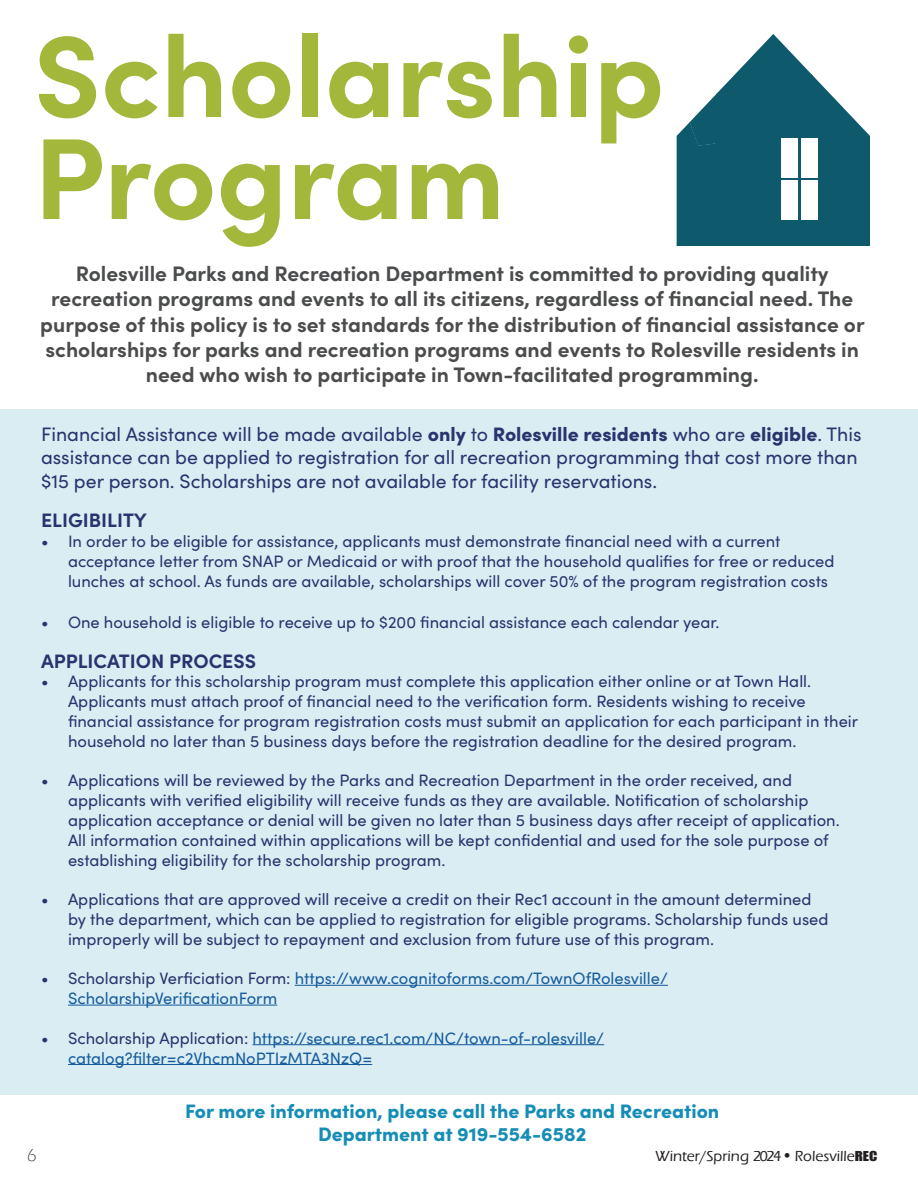
<style>
.page{position:relative;width:918px;height:1188px;background:#fff}
.page>*{position:absolute;margin:0;border:0;box-sizing:border-box;transform-origin:0 0}
.t1{font:700 115.5px "Sofia Pro";color:#a3b73a}
.t2{font:700 21px/25.2px "Sofia Pro";color:#4b4c4d;text-align:center}
.t3{font:19.5px/23.4px "Sofia Pro";color:#29346e}
.t4{font:900 19.5px/23.4px "Sofia Pro";color:#158db5;text-align:center}
.t5{font:700 19.5px "Sofia Pro";color:#29346e}
.t6{font:300 18px "Eras ITC";color:#231f20}
.t7{font:16.5px/19.8px "Sofia Pro";color:#29346e}
.t8{font:16.5px/19.8px "Sofia Pro";color:#175d9e}
.t9{font:500 15px "Eras ITC";color:#231f20}
.s1{font-weight:900}
.s2{color:#29346e}
.s3{font-family:"Calibri";font-weight:400}
.s4{font-family:"Impact";font-weight:400;font-size:12.6px}
</style>
<div class="page">
<hr style="left:917px;top:27px;width:1px;height:45px;background:#1a8bad">
<svg style="left:677px;top:34px;width:193px;height:212px"></svg>
<div style="left:781px;top:138px;width:17px;height:40px;background:#fff"></div>
<div style="left:781px;top:180px;width:17px;height:40px;background:#fff"></div>
<div style="left:801px;top:138px;width:17px;height:40px;background:#fff"></div>
<div style="left:801px;top:180px;width:17px;height:40px;background:#fff"></div>
<div style="left:0;top:409px;width:918px;height:686px;background:#daedf3"></div>
<hr style="left:295px;top:985px;width:373px;height:1px;background:#175d9e">
<hr style="left:68px;top:1005px;width:209px;height:1px;background:#175d9e">
<hr style="left:253px;top:1044px;width:351px;height:1px;background:#175d9e">
<hr style="left:68px;top:1064px;width:304px;height:1px;background:#175d9e">
<p class="t1" style="left:34px;top:-12px;width:632px">Scholarship</p>
<p class="t1" style="left:34px;top:90px;width:473px">Program</p>
<p class="t2" style="left:40px;top:260px;width:826px">Rolesville Parks and Recreation Department is committed to providing quality recreation programs and events to all its citizens, regardless of financial need. The purpose of this policy is to set standards for the distribution of financial assistance or scholarships for parks and recreation programs and events to Rolesville residents in need who wish to participate in Town-facilitated programming.</p>
<p class="t3" style="left:41px;top:421px;width:822px">Financial Assistance will be made available <span class="s1">only</span> to <span class="s1">Rolesville residents</span> who are <span class="s1">eligible</span>. This assistance can be applied to registration for all recreation programming that cost more than $15 per person. Scholarships are not available for facility reservations.</p>
<p class="t5" style="left:41px;top:505px;width:107px">ELIGIBILITY</p>
<p class="t7" style="left:68px;top:530px;width:768px;text-indent:-27px">• In order to be eligible for assistance, applicants must demonstrate financial need with a current acceptance letter from SNAP or Medicaid or with proof that the household qualifies for free or reduced lunches at school. As funds are available, scholarships will cover 50% of the program registration costs</p>
<p class="t7" style="left:41px;top:611px;width:680px">• One household is eligible to receive up to $200 financial assistance each calendar year.</p>
<p class="t5" style="left:41px;top:646px;width:217px">APPLICATION PROCESS</p>
<p class="t7" style="left:68px;top:671px;width:792px;text-indent:-27px">• Applicants for this scholarship program must complete this application either online or at Town Hall.<br>Applicants must attach proof of financial need to the verification form. Residents wishing to receive financial assistance for program registration costs must submit an application for each participant in their household no later than 5 business days before the registration deadline for the desired program.</p>
<p class="t7" style="left:68px;top:770px;width:773px;text-indent:-27px">• Applications will be reviewed by the Parks and Recreation Department in the order received, and applicants with verified eligibility will receive funds as they are available. Notification of scholarship application acceptance or denial will be given no later than 5 business days after receipt of application.<br>All information contained within applications will be kept confidential and used for the sole purpose of establishing eligibility for the scholarship program.</p>
<p class="t7" style="left:68px;top:889px;width:762px;text-indent:-27px">• Applications that are approved will receive a credit on their Rec1 account in the amount determined by the department, which can be applied to registration for eligible programs. Scholarship funds used improperly will be subject to repayment and exclusion from future use of this program.</p>
<p class="t8" style="left:68px;top:968px;width:601px;text-indent:-27px"><span class="s2">• Scholarship Verficiation Form:</span> https://www.cognitoforms.com/TownOfRolesville/<br>ScholarshipVerificationForm</p>
<p class="t8" style="left:68px;top:1027px;width:538px;text-indent:-27px"><span class="s2">• Scholarship Application:</span> https://secure.rec1.com/NC/town-of-rolesville/ catalog?filter=c2VhcmNoPTIzMTA3NzQ=</p>
<p class="t4" style="left:185px;top:1097px;width:536px">For more information, please call the Parks and Recreation<br>Department at 919-554-6582</p>
<p class="t6" style="left:27px;top:1145px;width:11px">6</p>
<p class="t9" style="left:655px;top:1148px;width:224px">Winter/Spring 2024 <span class="s3">•</span> Rolesville<span class="s4">REC</span></p>
</div>
